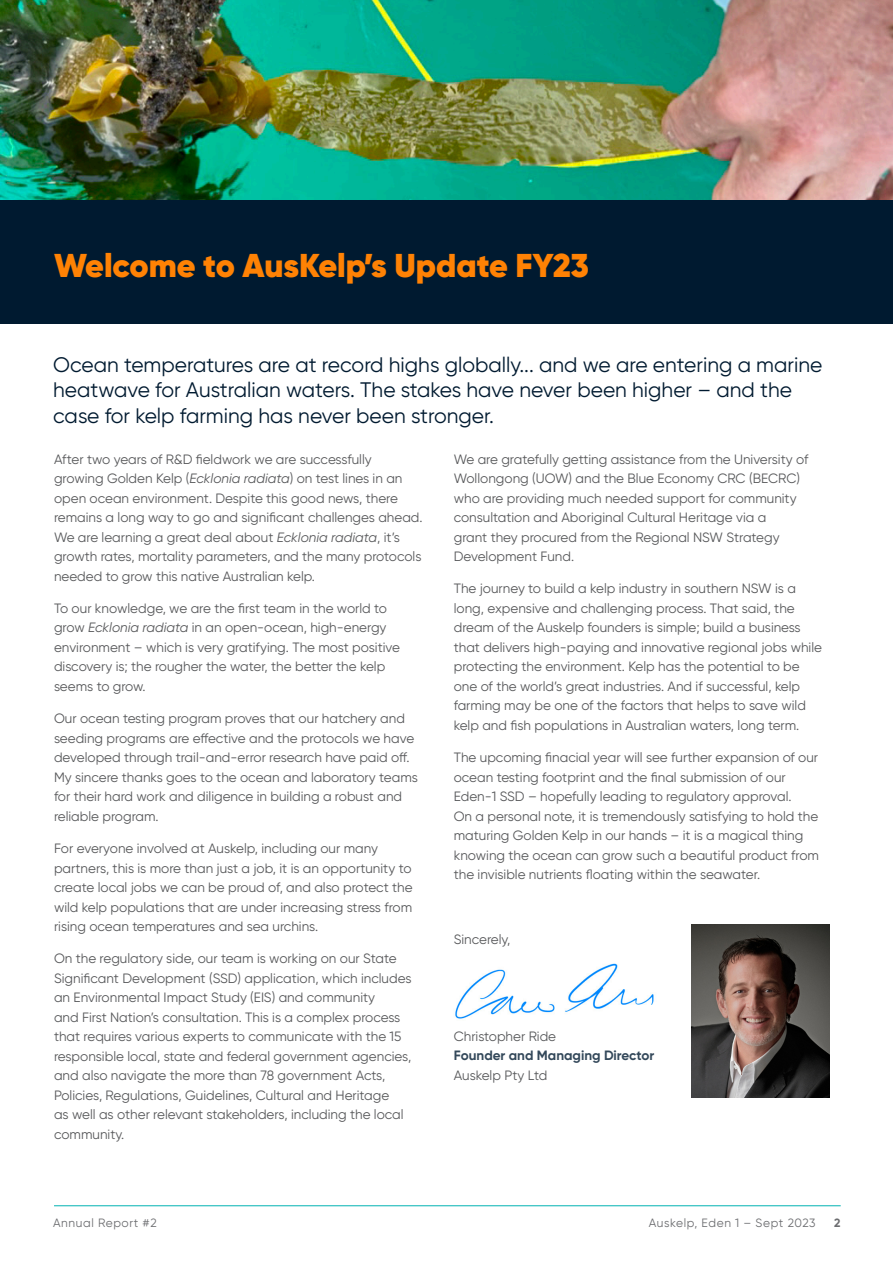
<style>
.page{position:relative;width:893px;height:1263px;background:#fff}
.page>*{position:absolute;margin:0;border:0;box-sizing:border-box;transform-origin:0 0}
.List_of_Figures___text{font:900 33px "Gilroy";color:#ff8204}
.List_of_Figures___text-2{font:21px/25.5px "Gilroy";color:#001a30}
.List_of_Figures___text-3{font:13.5px/19.5px "Gilroy";color:#57585a}
.t1{font:12px "Gilroy";letter-spacing:.05em;color:#6c6d70}
.t2{font:700 12px "Gilroy";color:#6c6d70}
.s1{font-style:italic}
.s2{font-weight:700;color:#33485a}
</style>
<div class="page">
<hr style="left:54px;top:1205px;width:787px;height:1px;background:#02b2b2">
<div style="left:0;top:200px;width:893px;height:123px;background:#001a30"></div>
<img style="left:691px;top:924px;width:139px;height:173px">
<img style="left:455px;top:963px;width:199px;height:56px">
<img style="left:0;top:0;width:893px;height:200px">
<p class="List_of_Figures___text" style="left:54px;top:245px;width:536px">Welcome to AusKelp’s Update FY23</p>
<p class="List_of_Figures___text-2" style="left:53px;top:352px;width:771px">Ocean temperatures are at record highs globally... and we are entering a marine heatwave for Australian waters. The stakes have never been higher – and the case for kelp farming has never been stronger.</p>
<p class="List_of_Figures___text-3" style="left:54px;top:449px;width:370px">After two years of R&amp;D fieldwork we are successfully growing Golden Kelp (<span class="s1">Ecklonia radiata</span>) on test lines in an open ocean environment. Despite this good news, there remains a long way to go and significant challenges ahead.<br>We are learning a great deal about <span class="s1">Ecklonia radiata</span>, it’s growth rates, mortality parameters, and the many protocols needed to grow this native Australian kelp.</p>
<p class="List_of_Figures___text-3" style="left:54px;top:598px;width:348px">To our knowledge, we are the first team in the world to grow <span class="s1">Ecklonia radiata</span> in an open-ocean, high-energy environment – which is very gratifying. The most positive discovery is; the rougher the water, the better the kelp seems to grow.</p>
<p class="List_of_Figures___text-3" style="left:54px;top:709px;width:365px">Our ocean testing program proves that our hatchery and seeding programs are effective and the protocols we have developed through trail-and-error research have paid off.<br>My sincere thanks goes to the ocean and laboratory teams for their hard work and diligence in building a robust and reliable program.</p>
<p class="List_of_Figures___text-3" style="left:54px;top:838px;width:360px">For everyone involved at Auskelp, including our many partners, this is more than just a job, it is an opportunity to create local jobs we can be proud of, and also protect the wild kelp populations that are under increasing stress from rising ocean temperatures and sea urchins.</p>
<p class="List_of_Figures___text-3" style="left:54px;top:949px;width:359px">On the regulatory side, our team is working on our State Significant Development (SSD) application, which includes an Environmental Impact Study (EIS) and community<br>and First Nation’s consultation. This is a complex process that requires various experts to communicate with the 15 responsible local, state and federal government agencies, and also navigate the more than 78 government Acts, Policies, Regulations, Guidelines, Cultural and Heritage<br>as well as other relevant stakeholders, including the local community.</p>
<p class="List_of_Figures___text-3" style="left:454px;top:449px;width:356px">We are gratefully getting assistance from the University of Wollongong (UOW) and the Blue Economy CRC (BECRC) who are providing much needed support for community consultation and Aboriginal Cultural Heritage via a<br>grant they procured from the Regional NSW Strategy Development Fund.</p>
<p class="List_of_Figures___text-3" style="left:454px;top:579px;width:370px">The journey to build a kelp industry in southern NSW is a long, expensive and challenging process. That said, the dream of the Auskelp founders is simple; build a business that delivers high-paying and innovative regional jobs while protecting the environment. Kelp has the potential to be one of the world’s great industries. And if successful, kelp farming may be one of the factors that helps to save wild kelp and fish populations in Australian waters, long term.</p>
<p class="List_of_Figures___text-3" style="left:454px;top:748px;width:367px">The upcoming finacial year will see further expansion of our ocean testing footprint and the final submission of our Eden-1 SSD – hopefully leading to regulatory approval.<br>On a personal note, it is tremendously satisfying to hold the maturing Golden Kelp in our hands – it is a magical thing knowing the ocean can grow such a beautiful product from the invisible nutrients floating within the seawater.</p>
<p class="List_of_Figures___text-3" style="left:454px;top:929px;width:58px">Sincerely,</p>
<p class="List_of_Figures___text-3" style="left:454px;top:1026px;width:202px">Christopher Ride<br><span class="s2">Founder and Managing Director<br></span>Auskelp Pty Ltd</p>
<p class="t1" style="left:53px;top:1215px;width:105px">Annual Report #2</p>
<p class="t1" style="left:649px;top:1215px;width:168px">Auskelp, Eden 1 – Sept 2023</p>
<p class="t2" style="left:834px;top:1215px;width:8px">2</p>
</div>
